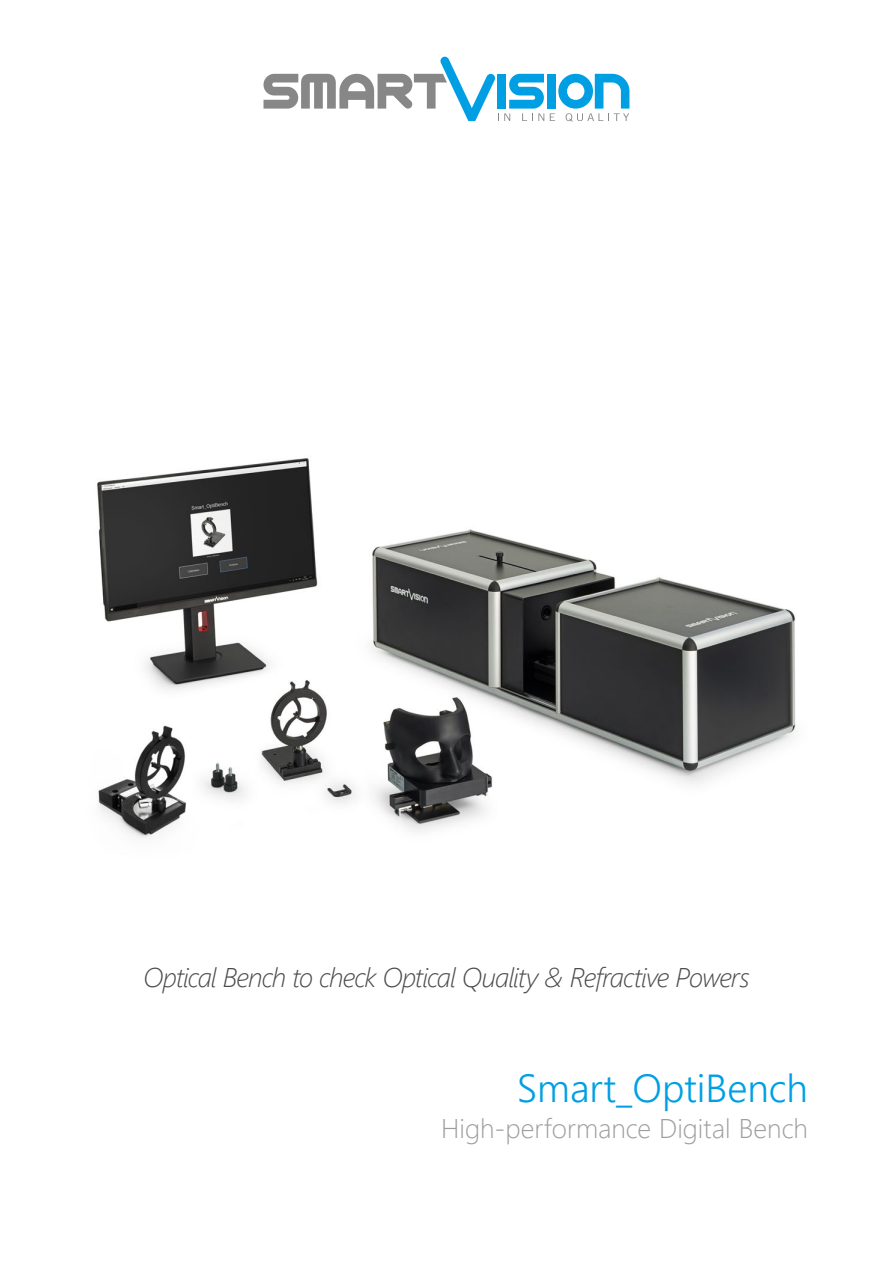
<style>
.page{position:relative;width:893px;height:1263px;background:#fff}
.page>*{position:absolute;margin:0;border:0;box-sizing:border-box;transform-origin:0 0}
.t1{font:300 39px "Segoe UI";color:#009fe3}
.t2{font:italic 300 27px "Segoe UI";letter-spacing:-.035em;color:#4a4a49}
.t3{font:300 27px "Segoe UI";color:#9d9d9c}
</style>
<div class="page">
<div style="left:547px;top:74px;width:9px;height:35px;background:#009fe3"></div>
<svg style="left:550px;top:74px;width:79px;height:48px"></svg>
<svg style="left:263px;top:57px;width:281px;height:64px"></svg>
<img style="left:97px;top:458px;width:700px;height:381px">
<p class="t2" style="left:143px;top:952px;width:608px">Optical Bench to check Optical Quality &amp; Refractive Powers</p>
<h1 class="t1" style="left:517px;top:1051px;width:292px">Smart_OptiBench</h1>
<p class="t3" style="left:441px;top:1103px;width:368px">High-performance Digital Bench</p>
</div>
